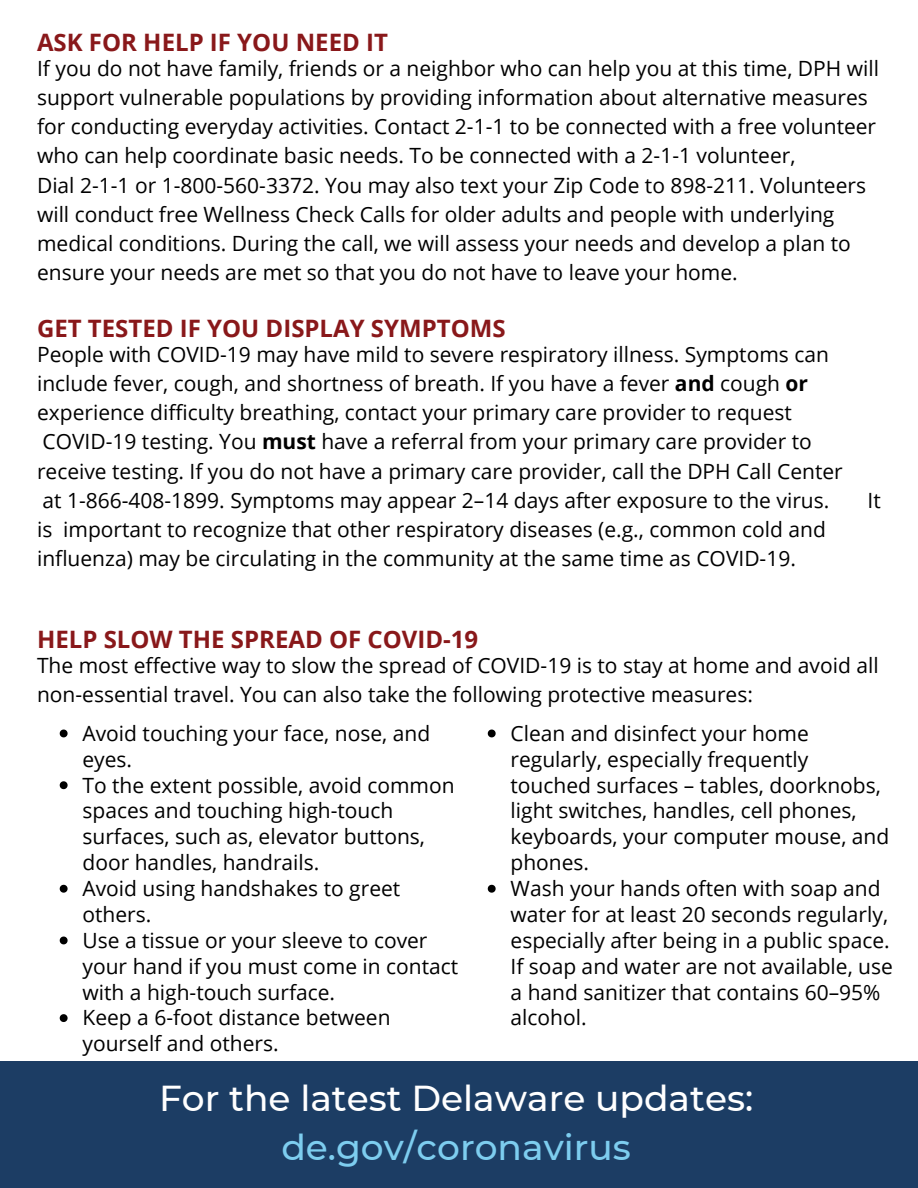
<style>
.page{position:relative;width:918px;height:1188px;background:#fff}
.page>*{position:absolute;margin:0;border:0;box-sizing:border-box;transform-origin:0 0}
.t1{font:500 36px "Montserrat";color:#fff}
.t2{font:500 36px "Montserrat";color:#7dcdef}
.t3{font:700 24px "Open Sans";color:#89181a}
.t4{font:21px/25.8px "Open Sans";color:#000}
.s1{font-weight:700}
</style>
<div class="page">
<div style="left:0;top:1062px;width:918px;height:126px;background:#1c3d64"></div>
<svg style="left:60px;top:730px;width:8px;height:7px"></svg>
<svg style="left:60px;top:781px;width:8px;height:8px"></svg>
<svg style="left:60px;top:885px;width:8px;height:8px"></svg>
<svg style="left:60px;top:937px;width:8px;height:7px"></svg>
<svg style="left:60px;top:1014px;width:8px;height:8px"></svg>
<svg style="left:488px;top:730px;width:8px;height:7px"></svg>
<svg style="left:488px;top:885px;width:8px;height:8px"></svg>
<p class="t3" style="left:37px;top:25px;width:352px">ASK FOR HELP IF YOU NEED IT</p>
<p class="t4" style="left:37px;top:53px;width:844px;line-height:29.2px">If you do not have family, friends or a neighbor who can help you at this time, DPH will support vulnerable populations by providing information about alternative measures for conducting everyday activities. Contact 2-1-1 to be connected with a free volunteer who can help coordinate basic needs. To be connected with a 2-1-1 volunteer,<br>Dial 2-1-1 or 1-800-560-3372. You may also text your Zip Code to 898-211. Volunteers will conduct free Wellness Check Calls for older adults and people with underlying medical conditions. During the call, we will assess your needs and develop a plan to ensure your needs are met so that you do not have to leave your home.</p>
<p class="t3" style="left:37px;top:311px;width:470px">GET TESTED IF YOU DISPLAY SYMPTOMS</p>
<p class="t4" style="left:37px;top:339px;width:807px;line-height:29.2px">People with COVID-19 may have mild to severe respiratory illness. Symptoms can include fever, cough, and shortness of breath. If you have a fever <span class="s1">and</span> cough <span class="s1">or </span>experience difficulty breathing, contact your primary care provider to request COVID-19 testing. You <span class="s1">must</span> have a referral from your primary care provider to receive testing. If you do not have a primary care provider, call the DPH Call Center at 1-866-408-1899. Symptoms may appear 2–14 days after exposure to the virus.</p>
<p class="t4" style="left:37px;top:514px;width:790px;line-height:29.2px">is important to recognize that other respiratory diseases (e.g., common cold and influenza) may be circulating in the community at the same time as COVID-19.</p>
<p class="t4" style="left:868px;top:487px;width:15px">It</p>
<p class="t3" style="left:37px;top:623px;width:443px">HELP SLOW THE SPREAD OF COVID-19</p>
<p class="t4" style="left:37px;top:650px;width:843px;line-height:29.2px">The most effective way to slow the spread of COVID-19 is to stay at home and avoid all non-essential travel. You can also take the following protective measures:</p>
<p class="t4" style="left:83px;top:720px;width:377px">Avoid touching your face, nose, and eyes.<br>To the extent possible, avoid common spaces and touching high-touch surfaces, such as, elevator buttons, door handles, handrails.<br>Avoid using handshakes to greet others.<br>Use a tissue or your sleeve to cover your hand if you must come in contact with a high-touch surface.<br>Keep a 6-foot distance between yourself and others.</p>
<p class="t4" style="left:511px;top:720px;width:384px">Clean and disinfect your home regularly, especially frequently touched surfaces – tables, doorknobs, light switches, handles, cell phones, keyboards, your computer mouse, and phones.<br>Wash your hands often with soap and water for at least 20 seconds regularly, especially after being in a public space.<br>If soap and water are not available, use a hand sanitizer that contains 60–95% alcohol.</p>
<h1 class="t1" style="left:159px;top:1076px;width:596px">For the latest Delaware updates:</h1>
<h1 class="t2" style="left:281px;top:1125px;width:351px">de.gov/coronavirus</h1>
</div>
